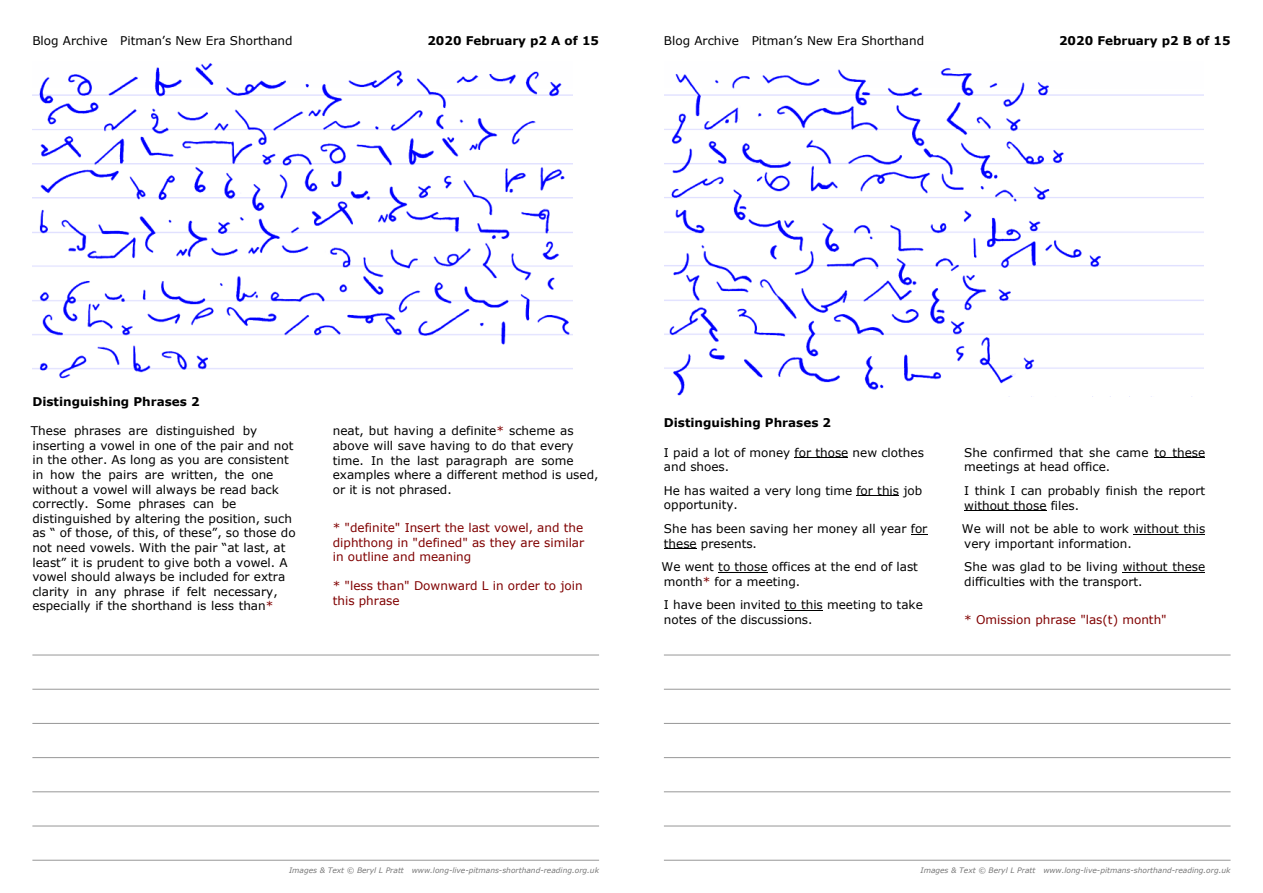
<style>
.page{position:relative;width:1263px;height:893px;background:#fff}
.page>*{position:absolute;margin:0;border:0;box-sizing:border-box;transform-origin:0 0}
.t1{font:12px/14.5px "Verdana";color:#000}
.t2{font:12px/14.5px "Verdana";color:#800000;text-align:justify}
.t3{font:700 12px "Verdana";color:#000}
.t4{font:italic 7.5px "Verdana";color:#777}
.s1{color:#800000}
</style>
<div class="page">
<hr style="left:32px;top:655px;width:567px;height:1px;background:#979797">
<hr style="left:32px;top:689px;width:567px;height:1px;background:#979797">
<hr style="left:32px;top:723px;width:567px;height:1px;background:#979797">
<hr style="left:32px;top:757px;width:567px;height:1px;background:#979797">
<hr style="left:32px;top:791px;width:567px;height:1px;background:#979797">
<hr style="left:32px;top:826px;width:567px;height:1px;background:#979797">
<hr style="left:32px;top:860px;width:567px;height:1px;background:#979797">
<hr style="left:664px;top:655px;width:566px;height:1px;background:#979797">
<hr style="left:664px;top:689px;width:566px;height:1px;background:#979797">
<hr style="left:664px;top:723px;width:566px;height:1px;background:#979797">
<hr style="left:664px;top:757px;width:566px;height:1px;background:#979797">
<hr style="left:664px;top:791px;width:566px;height:1px;background:#979797">
<hr style="left:664px;top:826px;width:566px;height:1px;background:#979797">
<hr style="left:664px;top:860px;width:566px;height:1px;background:#979797">
<hr style="left:794px;top:457px;width:54px;height:1px;background:#000">
<hr style="left:856px;top:495px;width:43px;height:1px;background:#000">
<svg style="left:911px;top:534px;width:16px;height:1px"></svg>
<hr style="left:664px;top:548px;width:33px;height:1px;background:#000">
<hr style="left:718px;top:572px;width:49px;height:1px;background:#000">
<hr style="left:785px;top:610px;width:38px;height:1px;background:#000">
<hr style="left:1154px;top:457px;width:51px;height:1px;background:#000">
<hr style="left:964px;top:510px;width:82px;height:1px;background:#000">
<hr style="left:1134px;top:534px;width:71px;height:1px;background:#000">
<hr style="left:1123px;top:572px;width:82px;height:1px;background:#000">
<img style="left:32px;top:63px;width:540px;height:316px">
<img style="left:665px;top:68px;width:539px;height:329px">
<p class="t1" style="left:32px;top:34px;width:262px">Blog Archive Pitman’s New Era Shorthand</p>
<p class="t3" style="left:427px;top:36px;width:173px">2020 February p2 A of 15</p>
<p class="t1" style="left:664px;top:34px;width:262px">Blog Archive Pitman’s New Era Shorthand</p>
<p class="t3" style="left:1059px;top:36px;width:173px">2020 February p2 B of 15</p>
<p class="t3" style="left:32px;top:397px;width:169px">Distinguishing Phrases 2</p>
<p class="t1" style="left:31px;top:425px;width:266px">These phrases are distinguished by inserting a vowel in one of the pair and not in the other. As long as you are consistent in how the pairs are written, the one without a vowel will always be read back correctly. Some phrases can be distinguished by altering the position, such as “ of those, of this, of these”, so those do not need vowels. With the pair “at last, at least” it is prudent to give both a vowel. A vowel should always be included for extra clarity in any phrase if felt necessary, especially if the shorthand is less than<span class="s1">*</span></p>
<p class="t1" style="left:333px;top:425px;width:267px">neat, but having a definite<span class="s1">*</span> scheme as above will save having to do that every time. In the last paragraph are some examples where a different method is used, or it is not phrased.</p>
<p class="t2" style="left:333px;top:521px;width:253px">* "definite" Insert the last vowel, and the diphthong in "defined" as they are similar in outline and meaning</p>
<p class="t2" style="left:333px;top:580px;width:251px">* "less than" Downward L in order to join this phrase</p>
<p class="t3" style="left:664px;top:418px;width:169px">Distinguishing Phrases 2</p>
<p class="t1" style="left:664px;top:446px;width:261px">I paid a lot of money for those new clothes and shoes.</p>
<p class="t1" style="left:664px;top:484px;width:260px">He has waited a very long time for this job opportunity.</p>
<p class="t1" style="left:664px;top:522px;width:265px">She has been saving her money all year for these presents.</p>
<p class="t1" style="left:661px;top:560px;width:258px">We went to those offices at the end of last month<span class="s1">*</span> for a meeting.</p>
<p class="t1" style="left:664px;top:599px;width:260px">I have been invited to this meeting to take notes of the discussions.</p>
<p class="t1" style="left:964px;top:446px;width:242px">She confirmed that she came to these meetings at head office.</p>
<p class="t1" style="left:964px;top:484px;width:242px">I think I can probably finish the report without those files.</p>
<p class="t1" style="left:962px;top:523px;width:245px">We will not be able to work without this very important information.</p>
<p class="t1" style="left:964px;top:561px;width:242px">She was glad to be living without these difficulties with the transport.</p>
<p class="t2" style="left:964px;top:613px;width:204px">* Omission phrase "las(t) month"</p>
<p class="t4" style="left:289px;top:868px;width:311px">Images &amp; Text © Beryl L Pratt www.long-live-pitmans-shorthand-reading.org.uk</p>
<p class="t4" style="left:920px;top:868px;width:311px">Images &amp; Text © Beryl L Pratt www.long-live-pitmans-shorthand-reading.org.uk</p>
</div>
